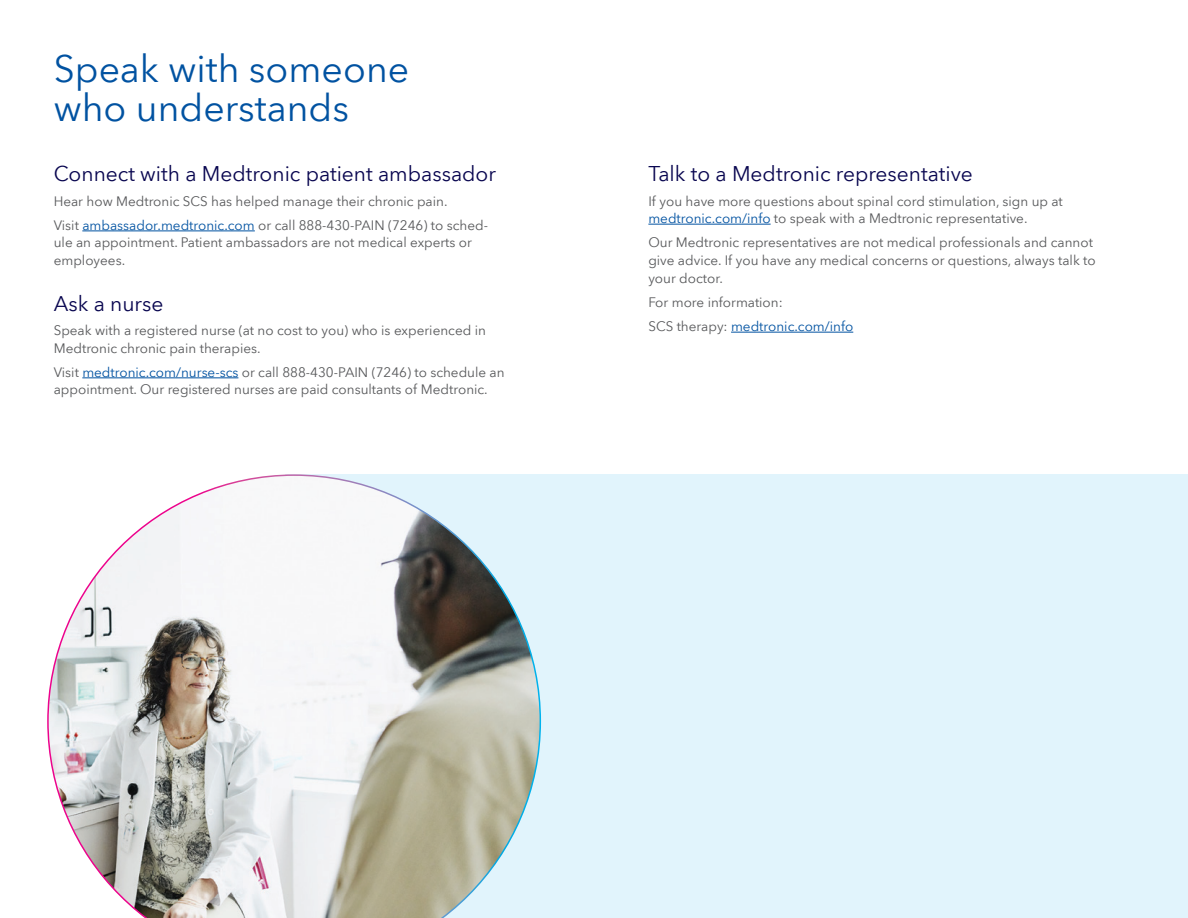
<style>
.page{position:relative;width:1188px;height:918px;background:#fff}
.page>*{position:absolute;margin:0;border:0;box-sizing:border-box;transform-origin:0 0}
.t1{font:37.5px/39px "Avenir Next World";color:#0152a1}
.Headlines{font:21px "Avenir Next World";color:#08054f}
.t2{font:13.5px/17.5px "Avenir Next World";color:#57585a}
.t3{font:13.5px "Avenir Next World";color:#0152a1}
.s1{color:#0152a1}
.s2{color:#57585a}
</style>
<div class="page">
<div style="left:285px;top:475px;width:903px;height:443px;background:#e1f4fc"></div>
<hr style="left:648px;top:224px;width:123px;height:1px;background:#0152a1">
<hr style="left:731px;top:332px;width:122px;height:1px;background:#0152a1">
<hr style="left:82px;top:231px;width:173px;height:1px;background:#0152a1">
<hr style="left:82px;top:378px;width:156px;height:1px;background:#0152a1">
<svg style="left:47px;top:474px;width:494px;height:444px"></svg>
<p class="t1" style="left:54px;top:50px;width:357px">Speak with someone who understands</p>
<p class="Headlines" style="left:54px;top:157px;width:444px">Connect with a Medtronic patient ambassador</p>
<p class="t2" style="left:54px;top:192px;width:395px">Hear how Medtronic SCS has helped manage their chronic pain.</p>
<p class="t2" style="left:54px;top:217px;width:436px">Visit <span class="s1">ambassador.medtronic.com</span> or call 888-430-PAIN (7246) to sched&shy;ule an appointment. Patient ambassadors are not medical experts or employees.</p>
<p class="Headlines" style="left:54px;top:286px;width:111px">Ask a nurse</p>
<p class="t2" style="left:54px;top:322px;width:434px">Speak with a registered nurse (at no cost to you) who is experienced in<br>Medtronic chronic pain therapies.</p>
<p class="t2" style="left:54px;top:364px;width:452px">Visit <span class="s1">medtronic.com/nurse-scs</span> or call 888-430-PAIN (7246) to schedule an appointment. Our registered nurses are paid consultants of Medtronic.</p>
<p class="Headlines" style="left:648px;top:157px;width:326px">Talk to a Medtronic representative</p>
<p class="t2" style="left:648px;top:192px;width:416px">If you have more questions about spinal cord stimulation, sign up at <span class="s1">medtronic.com/info</span> to speak with a Medtronic representative.</p>
<p class="t2" style="left:648px;top:234px;width:449px">Our Medtronic representatives are not medical professionals and cannot give advice. If you have any medical concerns or questions, always talk to your doctor.</p>
<p class="t2" style="left:648px;top:294px;width:136px">For more information:</p>
<p class="t3" style="left:648px;top:316px;width:206px"><span class="s2">SCS therapy:</span> medtronic.com/info</p>
</div>
